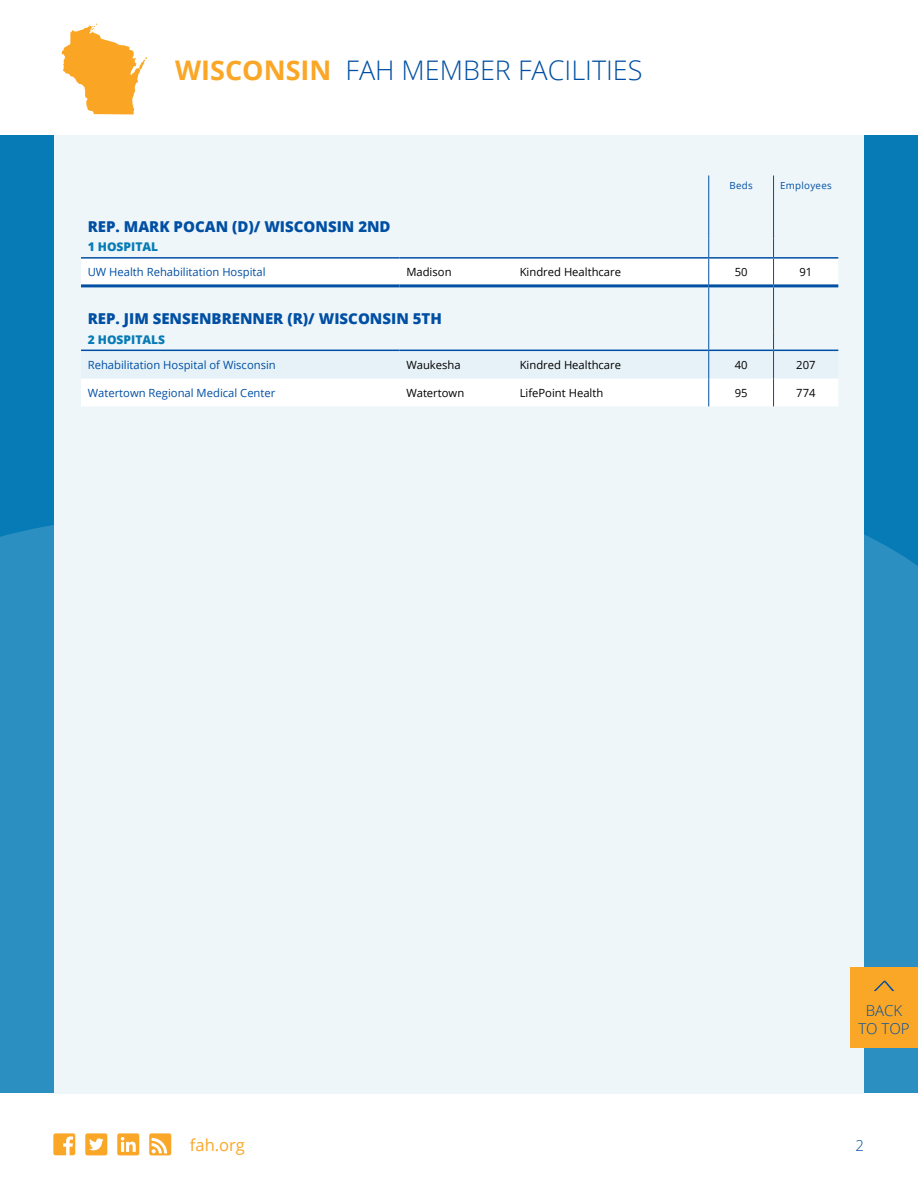
<style>
.page{position:relative;width:918px;height:1188px;background:#077bb6}
.page>*{position:absolute;margin:0;border:0;box-sizing:border-box;transform-origin:0 0}
.t1{font:300 27px "Open Sans";color:#004fa3}
.t2{font:16.5px "Open Sans";color:#faa626}
.t3{font:800 15px "Open Sans";color:#004fa3}
.t4{font:300 15px/18px "Open Sans";color:#004fa3;text-align:center}
.t5{font:800 12px "Open Sans";color:#077bb6}
.t6{font:11.25px "Open Sans";color:#004fa3}
.t7{font:11.25px "Open Sans";color:#000}
.t8{font:9.75px "Open Sans";letter-spacing:.03em;color:#004fa3}
.s1{font-weight:700;color:#faa626}
</style>
<div class="page">
<div style="left:0;top:525px;width:918px;height:569px;background:#2b8fc2"></div>
<div style="left:0;top:1094px;width:918px;height:94px;background:#fff"></div>
<div style="left:54px;top:135px;width:810px;height:959px;background:#eef6fa"></div>
<svg style="left:81px;top:259px;width:757px;height:72px"></svg>
<svg style="left:708px;top:176px;width:1px;height:19px"></svg>
<svg style="left:773px;top:176px;width:1px;height:19px"></svg>
<hr style="left:773px;top:195px;width:1px;height:44px;background:#004fa3">
<svg style="left:773px;top:239px;width:1px;height:45px"></svg>
<hr style="left:773px;top:287px;width:1px;height:44px;background:#004fa3">
<hr style="left:708px;top:195px;width:1px;height:44px;background:#004fa3">
<svg style="left:708px;top:239px;width:1px;height:45px"></svg>
<hr style="left:708px;top:287px;width:1px;height:44px;background:#004fa3">
<svg style="left:81px;top:331px;width:757px;height:75px"></svg>
<hr style="left:81px;top:257px;width:319px;height:2px;background:#004fa3">
<hr style="left:400px;top:257px;width:113px;height:2px;background:#004fa3">
<hr style="left:513px;top:257px;width:196px;height:2px;background:#004fa3">
<hr style="left:709px;top:257px;width:65px;height:2px;background:#004fa3">
<hr style="left:774px;top:257px;width:64px;height:2px;background:#004fa3">
<hr style="left:81px;top:350px;width:319px;height:1px;background:#004fa3">
<hr style="left:400px;top:350px;width:113px;height:1px;background:#004fa3">
<hr style="left:513px;top:350px;width:196px;height:1px;background:#004fa3">
<hr style="left:709px;top:350px;width:65px;height:1px;background:#004fa3">
<hr style="left:774px;top:350px;width:64px;height:1px;background:#004fa3">
<hr style="left:81px;top:284px;width:319px;height:3px;background:#004fa3">
<hr style="left:400px;top:284px;width:113px;height:3px;background:#004fa3">
<hr style="left:513px;top:284px;width:196px;height:3px;background:#004fa3">
<hr style="left:709px;top:284px;width:65px;height:3px;background:#004fa3">
<hr style="left:774px;top:284px;width:64px;height:3px;background:#004fa3">
<div style="left:0;top:0;width:918px;height:135px;background:#fff"></div>
<svg style="left:62px;top:24px;width:85px;height:90px"></svg>
<svg style="left:149px;top:1133px;width:22px;height:22px"></svg>
<svg style="left:53px;top:1133px;width:22px;height:22px"></svg>
<svg style="left:117px;top:1133px;width:22px;height:22px"></svg>
<svg style="left:85px;top:1133px;width:22px;height:22px"></svg>
<div style="left:850px;top:967px;width:68px;height:81px;background:#faa626"></div>
<svg style="left:874px;top:981px;width:20px;height:10px"></svg>
<h1 class="t1" style="left:175px;top:52px;width:469px"><span class="s1">WISCONSIN</span> FAH MEMBER FACILITIES</h1>
<p class="t8" style="left:730px;top:179px;width:25px">Beds</p>
<p class="t8" style="left:780px;top:179px;width:53px">Employees</p>
<h3 class="t3" style="left:88px;top:215px;width:304px">REP. MARK POCAN (D)/ WISCONSIN 2ND</h3>
<p class="t5" style="left:88px;top:238px;width:72px">1 HOSPITAL</p>
<p class="t6" style="left:88px;top:264px;width:179px">UW Health Rehabilitation Hospital</p>
<p class="t7" style="left:406px;top:264px;width:47px">Madison</p>
<p class="t7" style="left:520px;top:264px;width:103px">Kindred Healthcare</p>
<p class="t7" style="left:735px;top:264px;width:14px">50</p>
<p class="t7" style="left:800px;top:264px;width:14px">91</p>
<h3 class="t3" style="left:88px;top:308px;width:356px">REP. JIM SENSENBRENNER (R)/ WISCONSIN 5TH</h3>
<p class="t5" style="left:88px;top:330px;width:79px">2 HOSPITALS</p>
<p class="t6" style="left:88px;top:357px;width:190px">Rehabilitation Hospital of Wisconsin</p>
<p class="t7" style="left:406px;top:357px;width:56px">Waukesha</p>
<p class="t7" style="left:520px;top:357px;width:103px">Kindred Healthcare</p>
<p class="t7" style="left:735px;top:357px;width:14px">40</p>
<p class="t7" style="left:796px;top:357px;width:21px">207</p>
<p class="t6" style="left:88px;top:385px;width:189px">Watertown Regional Medical Center</p>
<p class="t7" style="left:406px;top:385px;width:59px">Watertown</p>
<p class="t7" style="left:520px;top:385px;width:85px">LifePoint Health</p>
<p class="t7" style="left:735px;top:385px;width:14px">95</p>
<p class="t7" style="left:796px;top:385px;width:21px">774</p>
<h2 class="t2" style="left:190px;top:1134px;width:57px">fah.org</h2>
<h3 class="t4" style="left:858px;top:1001px;width:53px">BACK<br>TO TOP</h3>
<h3 class="t4" style="left:855px;top:1136px;width:10px">2</h3>
</div>
